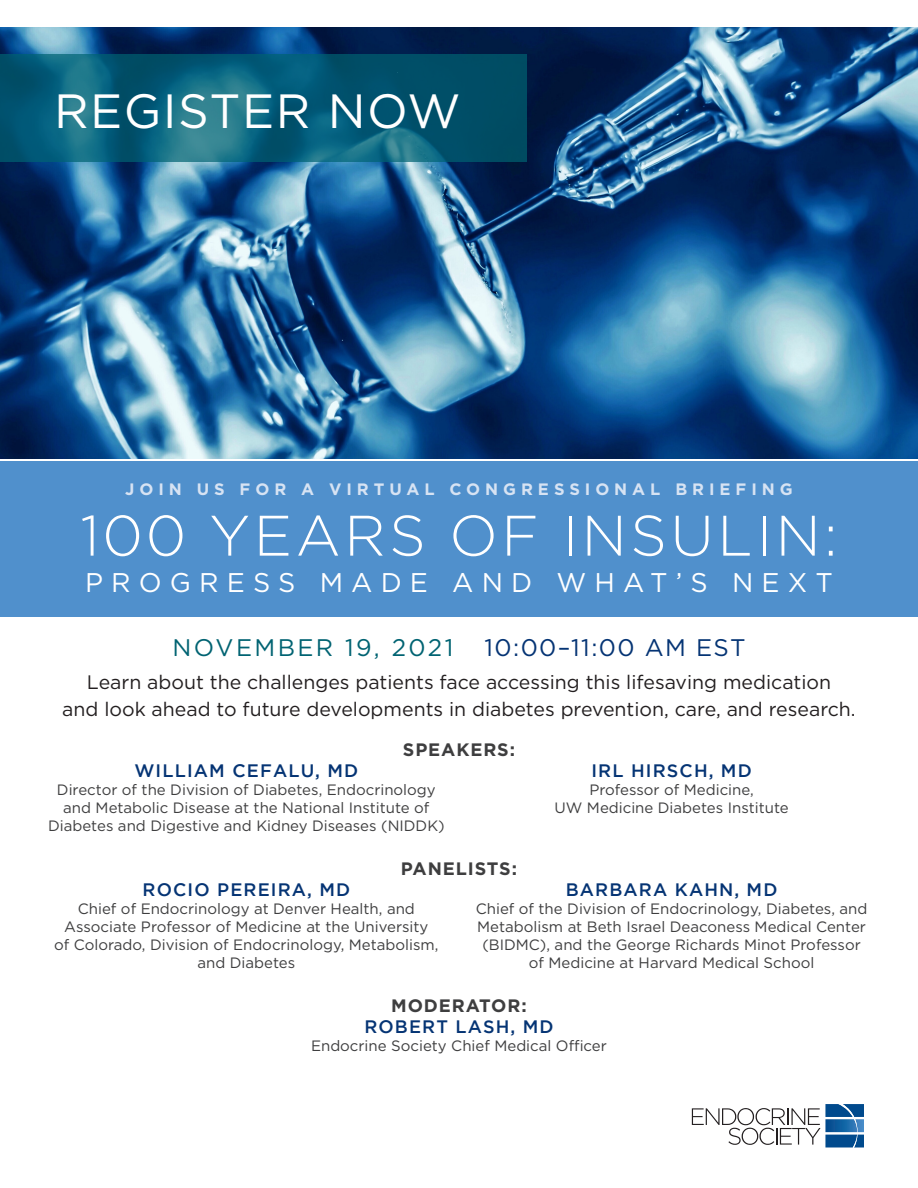
<style>
.page{position:relative;width:918px;height:1188px;background:#fff}
.page>*{position:absolute;margin:0;border:0;box-sizing:border-box;transform-origin:0 0}
.t1{font:300 57px "Gotham";letter-spacing:.065em;color:#fff}
.t2{font:48px "Gotham";letter-spacing:.03em;color:#fff}
.t3{font:27px "Gotham";letter-spacing:.3em;color:#fff}
.t4{font:24px "Gotham";letter-spacing:.06em;color:#053474}
.t5{font:24px "Gotham";letter-spacing:.1em;color:#006372}
.t6{font:19.5px/27px "Gotham";color:#231f20;text-align:center}
.t7{font:500 18px "Gotham";letter-spacing:.065em;color:#053474}
.t8{font:700 18px "Gotham";letter-spacing:.05em;color:#3e3e3f}
.t9{font:700 16.5px "Gotham";letter-spacing:.3em;color:#d7e3f3}
.t10{font:15px/18px "Gotham";color:#3e3e3f;text-align:center}
</style>
<div class="page">
<div style="left:0;top:461px;width:918px;height:155px;background:#5090cc"></div>
<svg style="left:692px;top:1104px;width:172px;height:43px"></svg>
<img style="left:0;top:27px;width:918px;height:432px">
<svg style="left:0;top:54px;width:526px;height:108px;background:#095d77"></svg>
<p class="t2" style="left:54px;top:84px;width:408px">REGISTER NOW</p>
<p class="t9" style="left:125px;top:480px;width:669px">JOIN US FOR A VIRTUAL CONGRESSIONAL BRIEFING</p>
<p class="t1" style="left:80px;top:504px;width:759px">100 YEARS OF INSULIN:</p>
<p class="t3" style="left:85px;top:568px;width:749px">PROGRESS MADE AND WHAT’S NEXT</p>
<p class="t5" style="left:172px;top:634px;width:282px">NOVEMBER 19, 2021</p>
<p class="t4" style="left:484px;top:634px;width:263px">10:00–11:00 AM EST</p>
<p class="t6" style="left:62px;top:669px;width:795px">Learn about the challenges patients face accessing this lifesaving medication<br>and look ahead to future developments in diabetes prevention, care, and research.</p>
<p class="t8" style="left:403px;top:739px;width:114px">SPEAKERS:</p>
<p class="t7" style="left:134px;top:760px;width:225px">WILLIAM CEFALU, MD</p>
<p class="t10" style="left:48px;top:780px;width:398px">Director of the Division of Diabetes, Endocrinology and Metabolic Disease at the National Institute of<br>Diabetes and Digestive and Kidney Diseases (NIDDK)</p>
<p class="t7" style="left:591px;top:760px;width:162px">IRL HIRSCH, MD</p>
<p class="t10" style="left:554px;top:780px;width:236px">Professor of Medicine,<br>UW Medicine Diabetes Institute</p>
<p class="t8" style="left:401px;top:858px;width:118px">PANELISTS:</p>
<p class="t7" style="left:143px;top:879px;width:209px">ROCIO PEREIRA, MD</p>
<p class="t10" style="left:54px;top:899px;width:386px">Chief of Endocrinology at Denver Health, and Associate Professor of Medicine at the University<br>of Colorado, Division of Endocrinology, Metabolism, and Diabetes</p>
<p class="t7" style="left:566px;top:879px;width:213px">BARBARA KAHN, MD</p>
<p class="t10" style="left:476px;top:899px;width:393px">Chief of the Division of Endocrinology, Diabetes, and Metabolism at Beth Israel Deaconess Medical Center (BIDMC), and the George Richards Minot Professor of Medicine at Harvard Medical School</p>
<p class="t8" style="left:391px;top:995px;width:137px">MODERATOR:</p>
<p class="t7" style="left:364px;top:1017px;width:191px">ROBERT LASH, MD</p>
<p class="t10" style="left:311px;top:1037px;width:297px">Endocrine Society Chief Medical Officer</p>
</div>
